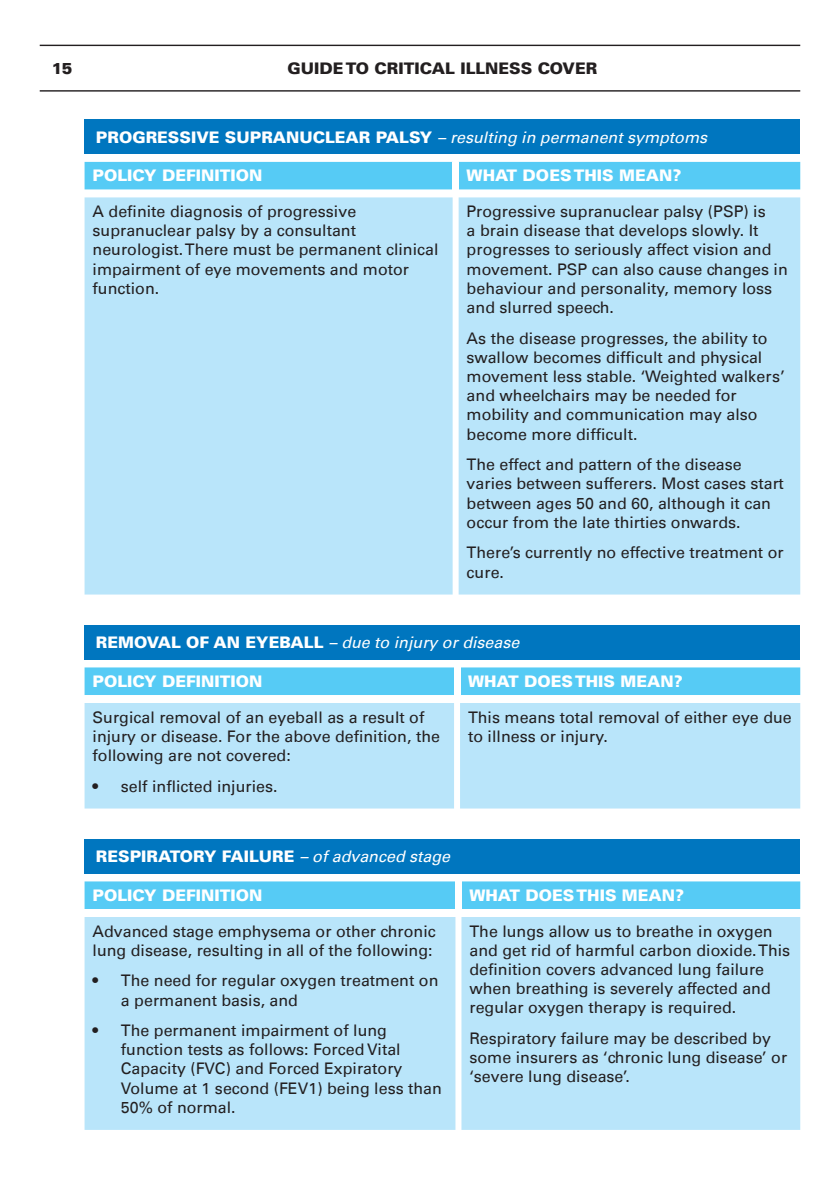
<style>
.page{position:relative;width:840px;height:1191px;background:#fff}
.page>*{position:absolute;margin:0;border:0;box-sizing:border-box;transform-origin:0 0}
.Body_Text{font:16px/19.2px "Univers LT";color:#231f20}
.Body_Text-2{font:900 16px "Univers LT";color:#fff}
.Body_Text-3{font:italic 16px "Univers LT";color:#fff}
.t1{font:900 16px "Univers LT";color:#231f20}
.s1{font-weight:900;font-style:normal}
.s2{font-weight:400;font-style:italic}
</style>
<div class="page">
<hr style="left:40px;top:45px;width:759px;height:1px;background:#231f20">
<hr style="left:40px;top:90px;width:759px;height:2px;background:#231f20">
<div style="left:84px;top:120px;width:715px;height:34px;background:#0076bf"></div>
<div style="left:84px;top:162px;width:715px;height:27px;background:#56cbf5"></div>
<div style="left:452px;top:162px;width:6px;height:27px;background:#fff"></div>
<div style="left:84px;top:197px;width:715px;height:397px;background:#b9e5fa"></div>
<div style="left:84px;top:625px;width:715px;height:34px;background:#0076bf"></div>
<div style="left:84px;top:667px;width:715px;height:28px;background:#56cbf5"></div>
<div style="left:454px;top:667px;width:6px;height:28px;background:#fff"></div>
<div style="left:84px;top:703px;width:715px;height:105px;background:#b9e5fa"></div>
<div style="left:84px;top:839px;width:715px;height:34px;background:#0076bf"></div>
<div style="left:84px;top:881px;width:715px;height:28px;background:#56cbf5"></div>
<div style="left:455px;top:881px;width:6px;height:28px;background:#fff"></div>
<div style="left:84px;top:917px;width:715px;height:212px;background:#b9e5fa"></div>
<p class="t1" style="left:52px;top:58px;width:22px">15</p>
<p class="t1" style="left:287px;top:58px;width:311px">GUIDE TO CRITICAL ILLNESS COVER</p>
<p class="Body_Text-3" style="left:96px;top:127px;width:612px"><span class="s1">PROGRESSIVE SUPRANUCLEAR PALSY</span> – resulting in permanent symptoms</p>
<p class="Body_Text-2" style="left:92px;top:166px;width:171px">POLICY DEFINITION</p>
<p class="Body_Text-2" style="left:466px;top:166px;width:216px">WHAT DOES THIS MEAN?</p>
<p class="Body_Text" style="left:92px;top:202px;width:347px">A definite diagnosis of progressive supranuclear palsy by a consultant neurologist. There must be permanent clinical impairment of eye movements and motor function.</p>
<p class="Body_Text" style="left:466px;top:202px;width:322px">Progressive supranuclear palsy (PSP) is<br>a brain disease that develops slowly. It progresses to seriously affect vision and movement. PSP can also cause changes in behaviour and personality, memory loss and slurred speech.</p>
<p class="Body_Text" style="left:466px;top:328px;width:319px">As the disease progresses, the ability to swallow becomes difficult and physical movement less stable. ‘Weighted walkers’ and wheelchairs may be needed for mobility and communication may also become more difficult.</p>
<p class="Body_Text" style="left:466px;top:455px;width:318px">The effect and pattern of the disease varies between sufferers. Most cases start between ages 50 and 60, although it can occur from the late thirties onwards.</p>
<p class="Body_Text" style="left:466px;top:543px;width:318px">There’s currently no effective treatment or cure.</p>
<p class="Body_Text-3" style="left:96px;top:633px;width:424px"><span class="s1">REMOVAL OF AN EYEBALL</span> – due to injury or disease</p>
<p class="Body_Text-2" style="left:92px;top:671px;width:171px">POLICY DEFINITION</p>
<p class="Body_Text-2" style="left:468px;top:671px;width:216px">WHAT DOES THIS MEAN?</p>
<p class="Body_Text" style="left:92px;top:707px;width:349px">Surgical removal of an eyeball as a result of injury or disease. For the above definition, the following are not covered:</p>
<p class="Body_Text" style="left:92px;top:776px;width:186px">• self inflicted injuries.</p>
<p class="Body_Text" style="left:468px;top:707px;width:325px">This means total removal of either eye due to illness or injury.</p>
<p class="Body_Text-2" style="left:96px;top:846px;width:355px">RESPIRATORY FAILURE <span class="s2">– of advanced stage</span></p>
<p class="Body_Text-2" style="left:92px;top:885px;width:171px">POLICY DEFINITION</p>
<p class="Body_Text-2" style="left:469px;top:885px;width:216px">WHAT DOES THIS MEAN?</p>
<p class="Body_Text" style="left:92px;top:921px;width:344px">Advanced stage emphysema or other chronic lung disease, resulting in all of the following:</p>
<p class="Body_Text" style="left:121px;top:971px;width:319px;text-indent:-28px">• The need for regular oxygen treatment on a permanent basis, and</p>
<p class="Body_Text" style="left:121px;top:1020px;width:322px;text-indent:-28px">• The permanent impairment of lung function tests as follows: Forced Vital Capacity (FVC) and Forced Expiratory Volume at 1 second (FEV1) being less than 50% of normal.</p>
<p class="Body_Text" style="left:469px;top:921px;width:322px">The lungs allow us to breathe in oxygen and get rid of harmful carbon dioxide. This definition covers advanced lung failure when breathing is severely affected and regular oxygen therapy is required.</p>
<p class="Body_Text" style="left:469px;top:1028px;width:319px">Respiratory failure may be described by some insurers as ‘chronic lung disease’ or ‘severe lung disease’.</p>
</div>
